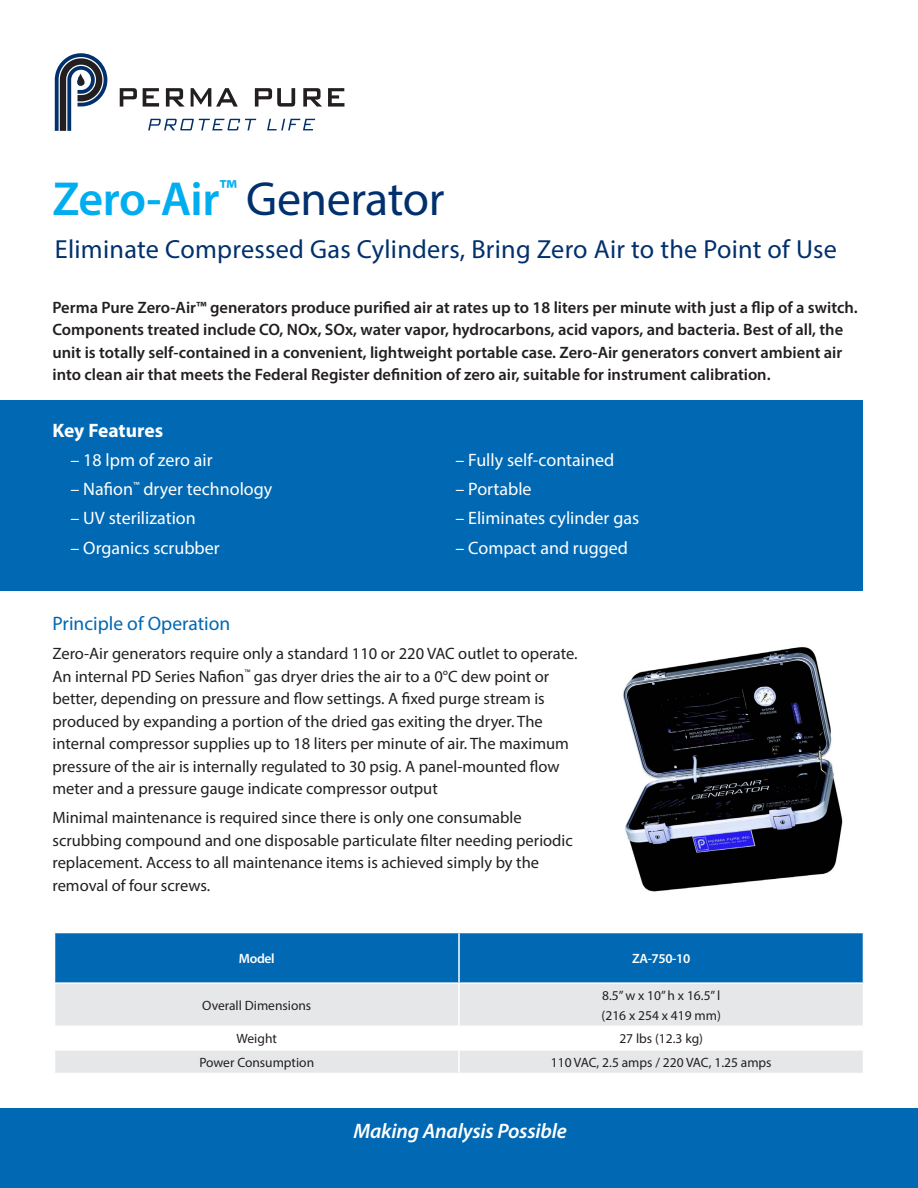
<style>
.page{position:relative;width:918px;height:1188px;background:#fff}
.page>*{position:absolute;margin:0;border:0;box-sizing:border-box;transform-origin:0 0}
.t1{font:48px "Myriad Pro";letter-spacing:-.01em;color:#00306d}
.t2{font:26.25px "Myriad Pro";letter-spacing:.01em;color:#00306d}
.t3{font:italic 600 21px "Myriad Pro";letter-spacing:-.01em;color:#fff}
.t4{font:19.5px "Myriad Pro";color:#0168b3}
.t5{font:700 19.5px "Myriad Pro";letter-spacing:-.005em;color:#fff}
.t6{font:18px "Myriad Pro";color:#fff}
.t7{font:16.5px/22.5px "Myriad Pro";color:#231f20}
.t8{font:600 16.5px/22.5px "Myriad Pro";color:#231f20}
.t9{font:13.5px/19.5px "Myriad Pro";color:#231f20}
.t10{font:600 13.5px "Myriad Pro";letter-spacing:-.025em;color:#fff}
.s1{font-weight:600;color:#00aeef}
</style>
<div class="page">
<div style="left:0;top:1108px;width:918px;height:80px;background:#0168b3"></div>
<div style="left:0;top:401px;width:862px;height:190px;background:#0168b3"></div>
<svg style="left:55px;top:53px;width:52px;height:78px"></svg>
<svg style="left:120px;top:88px;width:17px;height:19px"></svg>
<svg style="left:143px;top:88px;width:16px;height:19px"></svg>
<svg style="left:166px;top:88px;width:19px;height:19px"></svg>
<svg style="left:191px;top:88px;width:47px;height:19px"></svg>
<svg style="left:255px;top:88px;width:40px;height:19px"></svg>
<svg style="left:303px;top:88px;width:19px;height:19px"></svg>
<svg style="left:328px;top:88px;width:16px;height:19px"></svg>
<svg style="left:148px;top:119px;width:108px;height:11px"></svg>
<svg style="left:267px;top:119px;width:48px;height:11px"></svg>
<div style="left:55px;top:933px;width:808px;height:49px;background:#0168b3"></div>
<div style="left:55px;top:984px;width:808px;height:42px;background:#e6e7e9"></div>
<hr style="left:458px;top:933px;width:2px;height:49px;background:#fff">
<hr style="left:458px;top:984px;width:2px;height:42px;background:#fff">
<div style="left:55px;top:1051px;width:808px;height:22px;background:#e6e7e9"></div>
<img style="left:623px;top:647px;width:220px;height:245px">
<p class="t1" style="left:52px;top:169px;width:393px"><span class="s1">Zero-Air</span><sup>™</sup> Generator</p>
<p class="t2" style="left:55px;top:233px;width:783px">Eliminate Compressed Gas Cylinders, Bring Zero Air to the Point of Use</p>
<p class="t8" style="left:52px;top:295px;width:807px">Perma Pure Zero-Air™ generators produce purified air at rates up to 18 liters per minute with just a flip of a switch.<br>Components treated include CO, NOx, SOx, water vapor, hydrocarbons, acid vapors, and bacteria. Best of all, the unit is totally self-contained in a convenient, lightweight portable case. Zero-Air generators convert ambient air into clean air that meets the Federal Register definition of zero air, suitable for instrument calibration.</p>
<p class="t5" style="left:52px;top:417px;width:112px">Key Features</p>
<p class="t6" style="left:70px;top:449px;width:144px">– 18 lpm of zero air</p>
<p class="t6" style="left:70px;top:478px;width:203px">– Nafion<sup>™</sup> dryer technology</p>
<p class="t6" style="left:70px;top:507px;width:127px">– UV sterilization</p>
<p class="t6" style="left:70px;top:536px;width:151px">– Organics scrubber</p>
<p class="t6" style="left:455px;top:449px;width:160px">– Fully self-contained</p>
<p class="t6" style="left:455px;top:478px;width:78px">– Portable</p>
<p class="t6" style="left:455px;top:507px;width:185px">– Eliminates cylinder gas</p>
<p class="t6" style="left:455px;top:536px;width:174px">– Compact and rugged</p>
<p class="t4" style="left:52px;top:611px;width:179px">Principle of Operation</p>
<p class="t7" style="left:52px;top:642px;width:527px">Zero-Air generators require only a standard 110 or 220 VAC outlet to operate.<br>An internal PD Series Nafion<sup>™</sup> gas dryer dries the air to a 0°C dew point or better, depending on pressure and flow settings. A fixed purge stream is produced by expanding a portion of the dried gas exiting the dryer. The internal compressor supplies up to 18 liters per minute of air. The maximum pressure of the air is internally regulated to 30 psig. A panel-mounted flow meter and a pressure gauge indicate compressor output</p>
<p class="t7" style="left:52px;top:806px;width:522px">Minimal maintenance is required since there is only one consumable scrubbing compound and one disposable particulate filter needing periodic replacement. Access to all maintenance items is achieved simply by the removal of four screws.</p>
<p class="t10" style="left:239px;top:950px;width:37px">Model</p>
<p class="t10" style="left:632px;top:950px;width:60px">ZA-750-10</p>
<p class="t9" style="left:202px;top:995px;width:111px">Overall Dimensions</p>
<p class="t9" style="left:602px;top:986px;width:121px">8.5” w x 10” h x 16.5” l (216 x 254 x 419 mm)</p>
<p class="t9" style="left:237px;top:1029px;width:42px">Weight</p>
<p class="t9" style="left:619px;top:1029px;width:85px">27 lbs (12.3 kg)</p>
<p class="t9" style="left:199px;top:1052px;width:116px">Power Consumption</p>
<p class="t9" style="left:551px;top:1052px;width:222px">110 VAC, 2.5 amps / 220 VAC, 1.25 amps</p>
<p class="t3" style="left:354px;top:1118px;width:215px">Making Analysis Possible</p>
</div>
